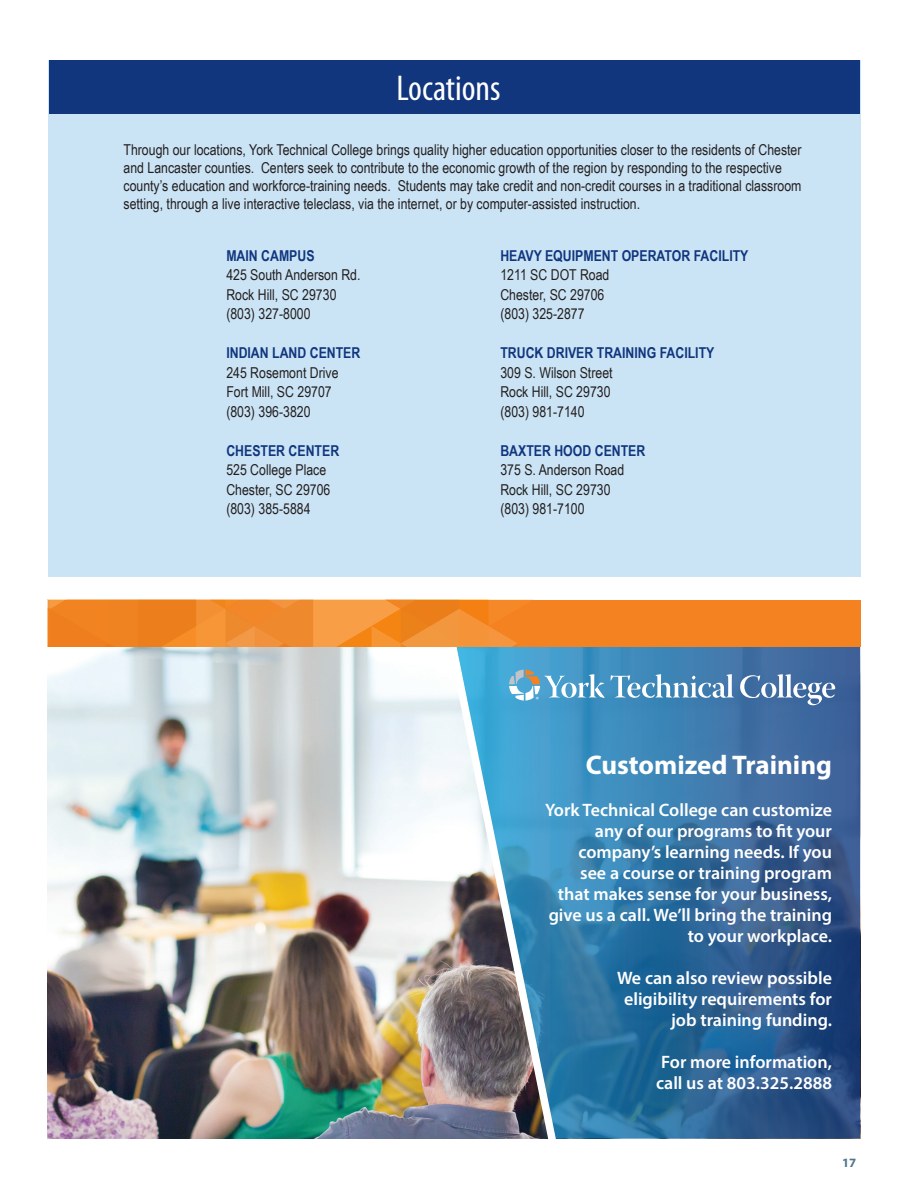
<style>
.page{position:relative;width:912px;height:1198px;background:#fff}
.page>*{position:absolute;margin:0;border:0;box-sizing:border-box;transform-origin:0 0}
.t1{font:condensed 36px "Myriad Pro";color:#fff}
.t2{font:700 27px "Myriad Pro";color:#fff}
.t3{font:600 18px/21px "Myriad Pro";color:#fff;text-align:right}
.t4{font:15px/19.5px "Arial Narrow";color:#231f20}
.t5{font:700 15px "Arial Narrow";color:#11367e}
.t6{font:700 12.75px "Myriad Pro";color:#4d758c}
.t7{font:7.5px "Myriad Pro";color:#fff}
.s1{font-weight:700;font-stretch:normal;font-size:27px;color:#11367e}
</style>
<div class="page">
<img style="left:48px;top:646px;width:391px;height:492px">
<div style="left:48px;top:60px;width:811px;height:516px;background:#cbe4f5"></div>
<div style="left:50px;top:60px;width:809px;height:53px;background:#11367e"></div>
<svg style="left:561px;top:646px;width:298px;height:492px;background:#336b9d"></svg>
<svg style="left:739px;top:674px;width:95px;height:31px"></svg>
<svg style="left:561px;top:670px;width:43px;height:31px"></svg>
<svg style="left:610px;top:674px;width:123px;height:24px"></svg>
<img style="left:439px;top:646px;width:122px;height:493px">
<div style="left:48px;top:600px;width:811px;height:46px;background:#f58220"></div>
<svg style="left:48px;top:600px;width:469px;height:46px"></svg>
<h1 class="t1" style="left:396px;top:66px;width:120px">Locations<span class="s1">S</span></h1>
<p class="t4" style="left:123px;top:140px;width:679px;line-height:18px">Through our locations, York Technical College brings quality higher education opportunities closer to the residents of Chester and Lancaster counties. Centers seek to contribute to the economic growth of the region by responding to the respective county’s education and workforce-training needs. Students may take credit and non-credit courses in a traditional classroom setting, through a live interactive teleclass, via the internet, or by computer-assisted instruction.</p>
<p class="t5" style="left:226px;top:244px;width:90px">MAIN CAMPUS</p>
<p class="t4" style="left:226px;top:264px;width:136px">425 South Anderson Rd.<br>Rock Hill, SC 29730 (803) 327-8000</p>
<p class="t5" style="left:226px;top:341px;width:135px">INDIAN LAND CENTER</p>
<p class="t4" style="left:226px;top:362px;width:114px">245 Rosemont Drive<br>Fort Mill, SC 29707 (803) 396-3820</p>
<p class="t5" style="left:226px;top:439px;width:114px">CHESTER CENTER</p>
<p class="t4" style="left:226px;top:459px;width:105px">525 College Place<br>Chester, SC 29706 (803) 385-5884</p>
<p class="t5" style="left:500px;top:244px;width:249px">HEAVY EQUIPMENT OPERATOR FACILITY</p>
<p class="t4" style="left:500px;top:264px;width:110px">1211 SC DOT Road<br>Chester, SC 29706 (803) 325-2877</p>
<p class="t5" style="left:500px;top:341px;width:215px">TRUCK DRIVER TRAINING FACILITY</p>
<p class="t4" style="left:500px;top:362px;width:114px">309 S. Wilson Street<br>Rock Hill, SC 29730 (803) 981-7140</p>
<p class="t5" style="left:500px;top:439px;width:146px">BAXTER HOOD CENTER</p>
<p class="t4" style="left:500px;top:459px;width:125px">375 S. Anderson Road<br>Rock Hill, SC 29730 (803) 981-7100</p>
<p class="t7" style="left:535px;top:695px;width:5px">®</p>
<h2 class="t2" style="left:585px;top:747px;width:247px">Customized Training</h2>
<p class="t3" style="left:545px;top:799px;width:288px">York Technical College can customize any of our programs to fit your company’s learning needs. If you<br>see a course or training program that makes sense for your business, give us a call. We’ll bring the training to your workplace.</p>
<p class="t3" style="left:616px;top:967px;width:216px">We can also review possible eligibility requirements for job training funding.</p>
<p class="t3" style="left:655px;top:1051px;width:177px;text-align:left">For more information, call us at 803.325.2888</p>
<p class="t6" style="left:841px;top:1155px;width:16px">17</p>
</div>
